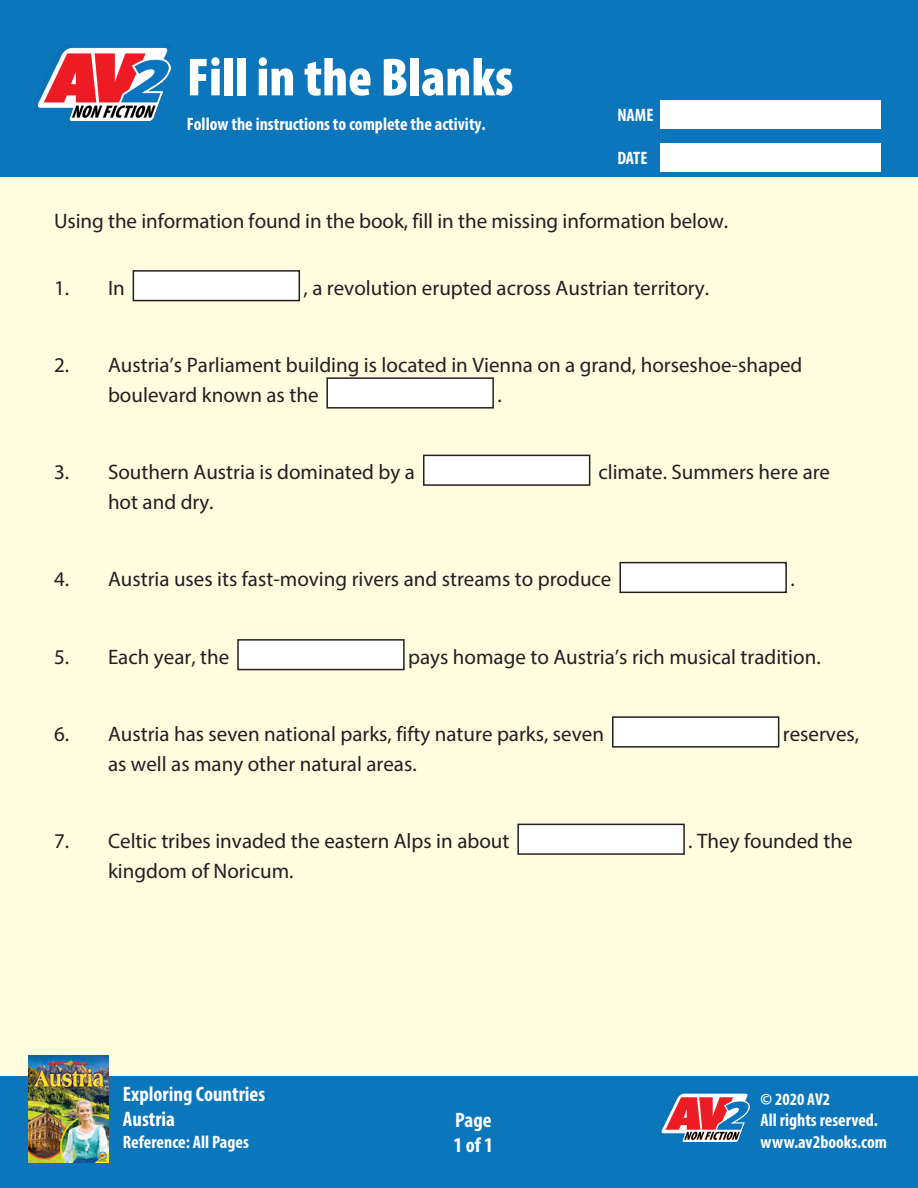
<style>
.page{position:relative;width:918px;height:1188px;background:#fff}
.page>*{position:absolute;margin:0;border:0;box-sizing:border-box;transform-origin:0 0}
.head{font:900 condensed 54px "Myriad Pro";color:#fff}
.activity_text{font:21px/30px "Myriad Pro";color:#231f20}
.t1{font:700 condensed 21px/25.2px "Myriad Pro";color:#fff}
.description{font:700 condensed 18px/21.6px "Myriad Pro";color:#fff}
.t2{font:700 condensed 17.25px "Myriad Pro";color:#fff}
</style>
<div class="page">
<div style="left:0;top:156px;width:918px;height:935px;background:#fffce0"></div>
<div style="left:0;top:0;width:918px;height:177px;background:#0c76bd"></div>
<div style="left:0;top:1076px;width:918px;height:112px;background:#0c76bd"></div>
<img style="left:29px;top:1056px;width:80px;height:106px">
<div style="left:660px;top:100px;width:220px;height:29px;background:#fff"></div>
<div style="left:660px;top:143px;width:220px;height:29px;background:#fff"></div>
<div style="left:133px;top:271px;width:166px;height:30px;background:#fff"></div>
<div style="left:133px;top:270px;width:167px;height:31px;border:2px solid #231f20"></div>
<div style="left:327px;top:378px;width:166px;height:30px;background:#fff"></div>
<div style="left:326px;top:377px;width:168px;height:32px;border:2px solid #231f20"></div>
<div style="left:424px;top:455px;width:166px;height:30px;background:#fff"></div>
<div style="left:423px;top:455px;width:167px;height:31px;border:2px solid #231f20"></div>
<div style="left:620px;top:563px;width:166px;height:29px;background:#fff"></div>
<div style="left:619px;top:562px;width:168px;height:31px;border:2px solid #231f20"></div>
<div style="left:238px;top:640px;width:166px;height:30px;background:#fff"></div>
<div style="left:237px;top:639px;width:168px;height:31px;border:2px solid #231f20"></div>
<div style="left:613px;top:717px;width:166px;height:30px;background:#fff"></div>
<div style="left:612px;top:716px;width:167px;height:32px;border:2px solid #231f20"></div>
<div style="left:518px;top:824px;width:166px;height:30px;background:#fff"></div>
<div style="left:517px;top:824px;width:168px;height:31px;border:2px solid #231f20"></div>
<img style="left:34px;top:44px;width:136px;height:76px">
<img style="left:659px;top:1091px;width:90px;height:51px">
<p class="head" style="left:187px;top:43px;width:328px">Fill in the Blanks</p>
<p class="description" style="left:187px;top:113px;width:300px">Follow the instructions to complete the activity.</p>
<p class="description" style="left:617px;top:104px;width:38px">NAME</p>
<p class="description" style="left:617px;top:147px;width:32px">DATE</p>
<p class="activity_text" style="left:54px;top:205px;width:676px">Using the information found in the book, fill in the missing information below.</p>
<p class="activity_text" style="left:54px;top:272px;width:72px">1. In</p>
<p class="activity_text" style="left:304px;top:272px;width:407px">, a revolution erupted across Austrian territory.</p>
<p class="activity_text" style="left:108px;top:349px;width:696px;text-indent:-54px">2. Austria’s Parliament building is located in Vienna on a grand, horseshoe-shaped boulevard known as the</p>
<p class="activity_text" style="left:497px;top:379px;width:6px">.</p>
<p class="activity_text" style="left:54px;top:457px;width:363px">3. Southern Austria is dominated by a</p>
<p class="activity_text" style="left:598px;top:457px;width:233px">climate. Summers here are</p>
<p class="activity_text" style="left:108px;top:487px;width:107px">hot and dry.</p>
<p class="activity_text" style="left:54px;top:564px;width:559px">4. Austria uses its fast-moving rivers and streams to produce</p>
<p class="activity_text" style="left:790px;top:564px;width:6px">.</p>
<p class="activity_text" style="left:54px;top:641px;width:177px">5. Each year, the</p>
<p class="activity_text" style="left:408px;top:641px;width:414px">pays homage to Austria’s rich musical tradition.</p>
<p class="activity_text" style="left:54px;top:718px;width:552px">6. Austria has seven national parks, fifty nature parks, seven</p>
<p class="activity_text" style="left:783px;top:718px;width:78px">reserves,</p>
<p class="activity_text" style="left:108px;top:748px;width:310px">as well as many other natural areas.</p>
<p class="activity_text" style="left:54px;top:826px;width:457px">7. Celtic tribes invaded the eastern Alps in about</p>
<p class="activity_text" style="left:688px;top:826px;width:166px">. They founded the</p>
<p class="activity_text" style="left:108px;top:856px;width:187px">kingdom of Noricum.</p>
<p class="t1" style="left:123px;top:1081px;width:144px">Exploring Countries<br>Austria</p>
<p class="t1" style="left:455px;top:1106px;width:38px">Page</p>
<p class="description" style="left:123px;top:1130px;width:128px">Reference: All Pages</p>
<p class="t1" style="left:454px;top:1132px;width:41px">1 of 1</p>
<p class="t2" style="left:761px;top:1088px;width:71px">© 2020 AV2</p>
<p class="description" style="left:761px;top:1109px;width:128px">All rights reserved. www.av2books.com</p>
</div>
